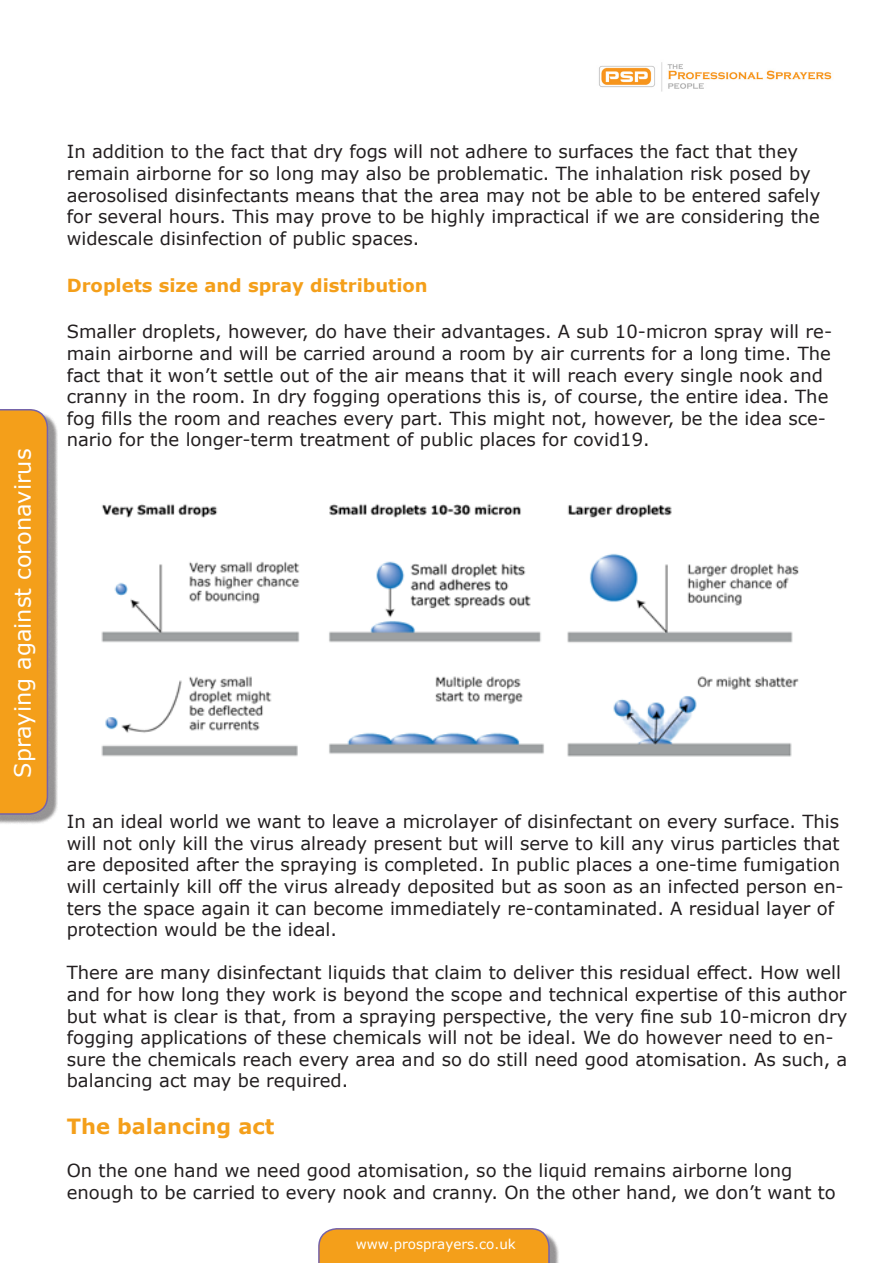
<style>
.page{position:relative;width:893px;height:1263px;background:#fff}
.page>*{position:absolute;margin:0;border:0;box-sizing:border-box;transform-origin:0 0}
.t1{font:22.5px "Verdana";color:#fff}
.t2{font:700 21px "Verdana";color:#f49f1a}
.t3{font:18px/21.6px "Verdana";color:#231f20}
.t4{font:700 18px "Verdana";color:#f49f1a}
.t5{font:13.5px "Verdana";color:#fff}
</style>
<div class="page">
<img style="left:599px;top:62px;width:233px;height:30px">
<div style="left:321px;top:1231px;width:238px;height:32px;background:#231f20;opacity:.49"></div>
<svg style="left:318px;top:1228px;width:232px;height:35px"></svg>
<div style="left:0;top:412px;width:58px;height:413px;background:#231f20;opacity:.49"></div>
<div style="left:0;top:409px;width:48px;height:406px;background:#f49f1a"></div>
<img style="left:101px;top:504px;width:698px;height:253px">
<p class="t1" style="left:7px;top:777px;width:330px;rotate:-90deg">Spraying against coronavirus</p>
<p class="t3" style="left:67px;top:141px;width:755px">In addition to the fact that dry fogs will not adhere to surfaces the fact that they remain airborne for so long may also be problematic. The inhalation risk posed by aerosolised disinfectants means that the area may not be able to be entered safely for several hours. This may prove to be highly impractical if we are considering the widescale disinfection of public spaces.</p>
<p class="t4" style="left:67px;top:272px;width:363px">Droplets size and spray distribution</p>
<p class="t3" style="left:67px;top:321px;width:767px">Smaller droplets, however, do have their advantages. A sub 10-micron spray will re&shy;main airborne and will be carried around a room by air currents for a long time. The fact that it won’t settle out of the air means that it will reach every single nook and cranny in the room. In dry fogging operations this is, of course, the entire idea. The</p>
<p class="t3" style="left:67px;top:407px;width:761px">fog fills the room and reaches every part. This might not, however, be the idea sce&shy;nario for the longer-term treatment of public places for covid19.</p>
<p class="t3" style="left:67px;top:810px;width:778px">In an ideal world we want to leave a microlayer of disinfectant on every surface. This will not only kill the virus already present but will serve to kill any virus particles that are deposited after the spraying is completed. In public places a one-time fumigation will certainly kill off the virus already deposited but as soon as an infected person en&shy;ters the space again it can become immediately re-contaminated. A residual layer of protection would be the ideal.</p>
<p class="t3" style="left:67px;top:962px;width:782px">There are many disinfectant liquids that claim to deliver this residual effect. How well and for how long they work is beyond the scope and technical expertise of this author but what is clear is that, from a spraying perspective, the very fine sub 10-micron dry fogging applications of these chemicals will not be ideal. We do however need to en&shy;sure the chemicals reach every area and so do still need good atomisation. As such, a balancing act may be required.</p>
<p class="t2" style="left:67px;top:1111px;width:209px">The balancing act</p>
<p class="t3" style="left:67px;top:1160px;width:771px">On the one hand we need good atomisation, so the liquid remains airborne long enough to be carried to every nook and cranny. On the other hand, we don’t want to</p>
<p class="t5" style="left:356px;top:1235px;width:162px">www.prosprayers.co.uk</p>
</div>
